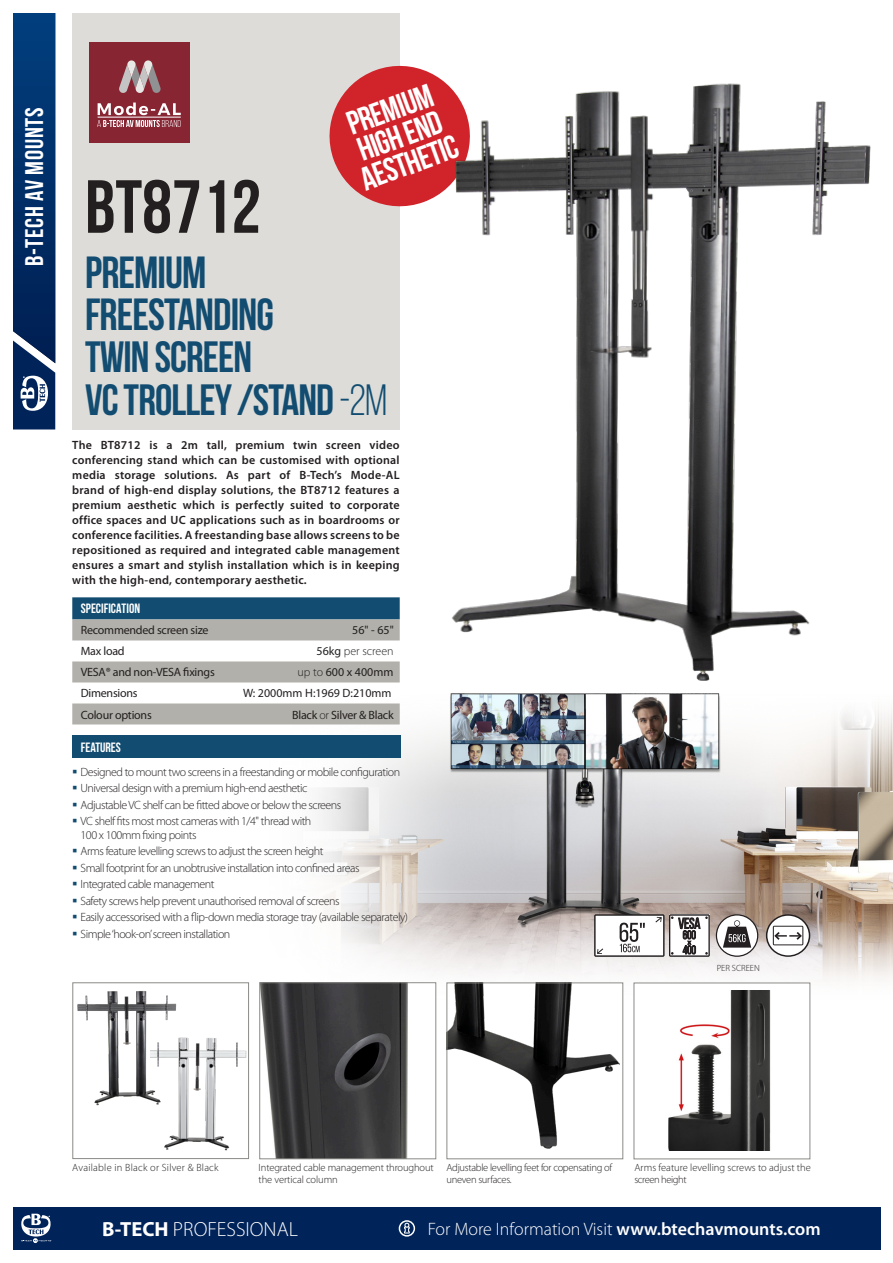
<style>
.page{position:relative;width:893px;height:1263px;background:#fff}
.page>*{position:absolute;margin:0;border:0;box-sizing:border-box;transform-origin:0 0}
.t1{font:700 75px "Bebas Neue";color:#231f20}
.t2{font:700 45px "Bebas Neue";letter-spacing:-.02em;color:#124d71}
.t3{font:700 43.8px "Bebas Neue";letter-spacing:-.02em;color:#124d71}
.t4{font:33px "Bebas Neue";color:#fff}
.t5{font:700 25.5px "Bebas Neue";letter-spacing:.03em;color:#fff}
.t6{font:300 20.55px "Myriad Pro";color:#fff}
.t7{font:300 18px "Myriad Pro";color:#fff}
.t8{font:700 13.5px "Bebas Neue";color:#fff}
.t9{font:13.5px "Bebas Neue";color:#fff}
.t10{font:300 12px/13.5px "Myriad Pro";letter-spacing:-.04em;color:#231f20}
.t11{font:600 12px/15px "Myriad Pro";letter-spacing:.02em;color:#231f20;text-align:justify}
.t12{font:12px "Myriad Pro";letter-spacing:-.02em;color:#231f20}
.t13{font:12px "Myriad Pro";color:#231f20}
.t14{font:300 12px "Myriad Pro";color:#231f20}
.Spec_Sheet_bullet_po{font:300 10.5px/12px "Myriad Pro";letter-spacing:-.01em;color:#231f20}
.Spec_Sheet_bullet_po-2{font:300 10.5px/12px "Myriad Pro";letter-spacing:-.03em;color:#231f20}
.Spec_Sheet_bullet_po-3{font:300 10.5px "Myriad Pro";letter-spacing:.02em;color:#231f20}
.t15{font:300 9px "Myriad Pro";color:#231f20}
.s1{font-weight:400}
.s2{font-weight:300}
.s3{font-weight:700}
.s4{font-weight:600}
</style>
<div class="page">
<img style="left:232px;top:693px;width:661px;height:315px">
<div style="left:72px;top:6px;width:328px;height:423px;background:#dddcd9"></div>
<div style="left:13px;top:1208px;width:867px;height:42px;background:#002359"></div>
<svg style="left:21px;top:1214px;width:31px;height:29px"></svg>
<svg style="left:399px;top:1220px;width:16px;height:16px"></svg>
<div style="left:0;top:0;width:893px;height:13px;background:#fff"></div>
<svg style="left:13px;top:13px;width:42px;height:416px;background:#0c376d"></svg>
<div style="left:89px;top:43px;width:100px;height:100px;background:#872533"></div>
<svg style="left:119px;top:60px;width:42px;height:33px"></svg>
<svg style="left:97px;top:103px;width:84px;height:24px"></svg>
<hr style="left:98px;top:117px;width:83px;height:1px;background:#fff">
<svg style="left:329px;top:65px;width:114px;height:142px"></svg>
<img style="left:449px;top:985px;width:172px;height:164px">
<div style="left:447px;top:983px;width:176px;height:176px;border:1px solid #8b8b87"></div>
<img style="left:262px;top:984px;width:172px;height:173px">
<div style="left:260px;top:982px;width:176px;height:177px;border:1px solid #8b8b87"></div>
<div style="left:73px;top:982px;width:176px;height:177px;background:#fff;border:1px solid #8b8b87"></div>
<svg style="left:72px;top:597px;width:328px;height:127px"></svg>
<div style="left:72px;top:735px;width:329px;height:22px;background:#124d71"></div>
<div style="left:634px;top:983px;width:176px;height:176px;background:#fff"></div>
<img style="left:668px;top:991px;width:103px;height:160px">
<div style="left:634px;top:983px;width:176px;height:176px;border:1px solid #8b8b87"></div>
<img style="left:443px;top:81px;width:428px;height:600px">
<svg style="left:716px;top:914px;width:42px;height:43px"></svg>
<svg style="left:766px;top:914px;width:44px;height:43px"></svg>
<svg style="left:594px;top:914px;width:116px;height:43px"></svg>
<img style="left:151px;top:1029px;width:98px;height:130px">
<img style="left:72px;top:982px;width:111px;height:132px">
<p class="t5" style="left:20px;top:266px;width:160px;rotate:-90deg">B-TECH AV MOUNTS</p>
<p class="t4" style="left:342px;top:107px;width:91px;rotate:-20deg">premium</p>
<p class="t4" style="left:353px;top:134px;width:89px;rotate:-20deg">high end</p>
<p class="t4" style="left:356px;top:163px;width:103px;rotate:-20deg">aesthetic</p>
<p class="t1" style="left:85px;top:166px;width:177px">BT8712</p>
<p class="t2" style="left:85px;top:248px;width:123px">PREMIUM</p>
<p class="t2" style="left:85px;top:290px;width:191px">FREESTANDING</p>
<p class="t3" style="left:85px;top:333px;width:169px">TWIN SCREEN</p>
<p class="t3" style="left:85px;top:375px;width:304px">VC TROLLEY /STAND <span class="s1">-2M</span></p>
<p class="t11" style="left:72px;top:438px;width:329px">The BT8712 is a 2m tall, premium twin screen video conferencing stand which can be customised with optional media storage solutions. As part of B-Tech’s Mode-AL brand of high-end display solutions, the BT8712 features a premium aesthetic which is perfectly suited to corporate office spaces and UC applications such as in boardrooms or conference facilities. A freestanding base allows screens to be repositioned as required and integrated cable management ensures a smart and stylish installation which is in keeping with the high-end, contemporary aesthetic.</p>
<p class="t8" style="left:81px;top:601px;width:61px">SPECIFICATION</p>
<p class="t12" style="left:81px;top:623px;width:129px">Recommended screen size</p>
<p class="t12" style="left:352px;top:623px;width:43px">56" - 65"</p>
<p class="t12" style="left:81px;top:644px;width:45px">Max load</p>
<p class="t14" style="left:317px;top:644px;width:79px"><span class="s1">56kg</span> per screen</p>
<p class="t12" style="left:81px;top:665px;width:136px">VESA® and non-VESA fixings</p>
<p class="t13" style="left:298px;top:665px;width:97px"><span class="s2">up to</span> 600 x 400mm</p>
<p class="t12" style="left:81px;top:686px;width:58px">Dimensions</p>
<p class="t13" style="left:243px;top:686px;width:150px">W: 2000mm H:1969 D:210mm</p>
<p class="t12" style="left:81px;top:707px;width:72px">Colour options</p>
<p class="t12" style="left:292px;top:707px;width:103px">Black <span class="s2">or</span> Silver &amp; Black</p>
<p class="t9" style="left:81px;top:739px;width:42px">FEATURES</p>
<p class="t10" style="left:81px;top:765px;width:321px">Designed to mount two screens in a freestanding or mobile configuration</p>
<p class="t10" style="left:81px;top:781px;width:228px">Universal design with a premium high-end aesthetic</p>
<p class="t10" style="left:81px;top:798px;width:262px">Adjustable VC shelf can be fitted above or below the screens</p>
<p class="t10" style="left:81px;top:814px;width:232px">VC shelf fits most most cameras with 1/4" thread with<br>100 x 100mm fixing points</p>
<p class="t10" style="left:81px;top:844px;width:244px">Arms feature levelling screws to adjust the screen height</p>
<p class="t10" style="left:81px;top:861px;width:280px">Small footprint for an unobtrusive installation into confined areas</p>
<p class="t10" style="left:81px;top:877px;width:135px">Integrated cable management</p>
<p class="t10" style="left:81px;top:894px;width:261px">Safety screws help prevent unauthorised removal of screens</p>
<p class="t10" style="left:81px;top:910px;width:329px">Easily accessorised with a flip-down media storage tray (available separately)</p>
<p class="t10" style="left:81px;top:927px;width:151px">Simple ‘hook-on’screen installation</p>
<p class="t15" style="left:717px;top:962px;width:45px">PER SCREEN</p>
<p class="Spec_Sheet_bullet_po-3" style="left:72px;top:1161px;width:148px">Available in Black or Silver &amp; Black</p>
<p class="Spec_Sheet_bullet_po" style="left:259px;top:1161px;width:177px">Integrated cable management throughout the vertical column</p>
<p class="Spec_Sheet_bullet_po-2" style="left:447px;top:1161px;width:167px">Adjustable levelling feet for copensating of uneven surfaces.</p>
<p class="Spec_Sheet_bullet_po" style="left:634px;top:1161px;width:178px">Arms feature levelling screws to adjust the screen height</p>
<p class="t6" style="left:102px;top:1217px;width:197px"><span class="s3">B-TECH</span> PROFESSIONAL</p>
<p class="t7" style="left:428px;top:1218px;width:394px">For More Information Visit <span class="s4">www.btechavmounts.com</span></p>
</div>
